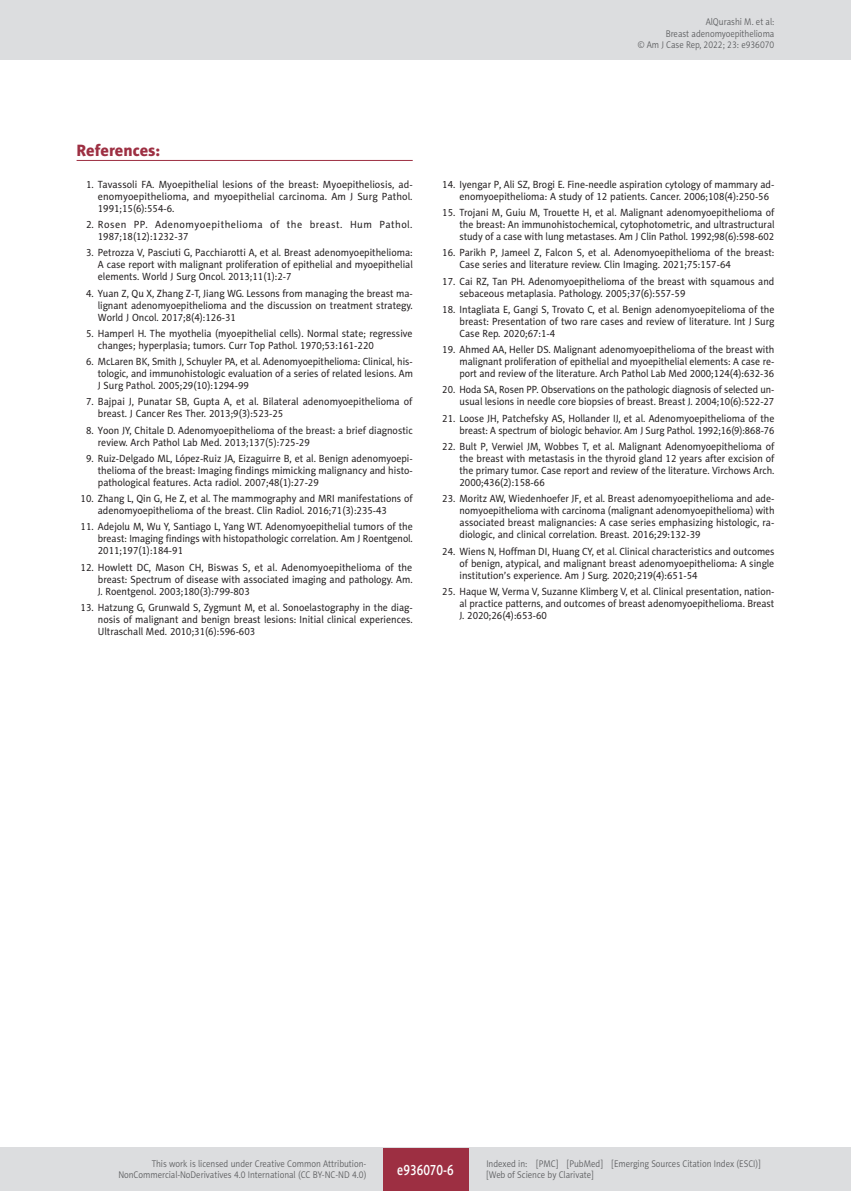
<style>
.page{position:relative;width:851px;height:1191px;background:#fff}
.page>*{position:absolute;margin:0;border:0;box-sizing:border-box;transform-origin:0 0}
.AJCR_Referencje_Tytu{font:16.5px "Naomi Sans EFN Heavy";color:#9d2f42}
.t1{font:15px "Naomi Sans EFN Medium";color:#fff;scale:.8 1}
.AJCR_Referencje_punk{font:10.5px/12px "Naomi Sans EFN";color:#231f20;text-align:justify;scale:.95 1}
.AJCR_Referencje_punk-2{font:10.5px/12px "Naomi Sans EFN";color:#231f20;text-align:justify;scale:.94 1}
.AJCR_Referencje_punk-3{font:10.5px/12px "Naomi Sans EFN";color:#231f20;text-align:justify;scale:.96 1}
.AJCR_Referencje_punk-4{font:10.5px/12px "Naomi Sans EFN";color:#231f20;text-align:justify}
.AJCR_Referencje_punk-5{font:10.5px/12px "Naomi Sans EFN";color:#231f20;text-align:right;scale:.93 1}
.AJCR_Referencje_punk-6{font:10.5px/12px "Naomi Sans EFN";letter-spacing:.045em;color:#231f20}
.t2{font:9.75px/11.2px "Naomi Sans EFN Light";color:#57585a;text-align:right;scale:.9 1}
</style>
<div class="page">
<hr style="left:77px;top:160px;width:335px;height:1px;background:#9d2f42">
<div style="left:0;top:0;width:850px;height:60px;background:#dcdddf"></div>
<div style="left:0;top:1148px;width:850px;height:43px;background:#dcdddf"></div>
<div style="left:383px;top:1147px;width:85px;height:43px;background:#9d2f42"></div>
<p class="t2" style="left:637px;top:16px;width:153px">AlQurashi M. et al:<br>Breast adenomyoepithelioma<br>© Am J Case Rep, 2022; 23: e936070</p>
<p class="AJCR_Referencje_Tytu" style="left:77px;top:140px;width:85px">References:</p>
<p class="AJCR_Referencje_punk-3" style="left:98px;top:178px;width:329px;text-indent:-12px">1. Tavassoli FA. Myoepithelial lesions of the breast: Myoepitheliosis, ad&shy;enomyoepithelioma, and myoepithelial carcinoma. Am J Surg Pathol.<br>1991;15(6):554-6.</p>
<p class="AJCR_Referencje_punk-6" style="left:98px;top:219px;width:316px;text-indent:-12px">2. Rosen PP. Adenomyoepithelioma of the breast. Hum Pathol.<br>1987;18(12):1232-37</p>
<p class="AJCR_Referencje_punk" style="left:98px;top:247px;width:333px;text-indent:-12px">3. Petrozza V, Pasciuti G, Pacchiarotti A, et al. Breast adenomyoepithelioma:<br>A case report with malignant proliferation of epithelial and myoepithelial elements. World J Surg Oncol. 2013;11(1):2-7</p>
<p class="AJCR_Referencje_punk" style="left:98px;top:287px;width:333px;text-indent:-12px">4. Yuan Z, Qu X, Zhang Z-T, Jiang WG. Lessons from managing the breast ma&shy;lignant adenomyoepithelioma and the discussion on treatment strategy.<br>World J Oncol. 2017;8(4):126-31</p>
<p class="AJCR_Referencje_punk" style="left:98px;top:327px;width:333px;text-indent:-12px">5. Hamperl H. The myothelia (myoepithelial cells). Normal state; regressive changes; hyperplasia; tumors. Curr Top Pathol. 1970;53:161-220</p>
<p class="AJCR_Referencje_punk-2" style="left:98px;top:356px;width:336px;text-indent:-12px">6. McLaren BK, Smith J, Schuyler PA, et al. Adenomyoepithelioma: Clinical, his&shy;tologic, and immunohistologic evaluation of a series of related lesions. Am J Surg Pathol. 2005;29(10):1294-99</p>
<p class="AJCR_Referencje_punk-3" style="left:98px;top:396px;width:329px;text-indent:-12px">7. Bajpai J, Punatar SB, Gupta A, et al. Bilateral adenomyoepithelioma of breast. J Cancer Res Ther. 2013;9(3):523-25</p>
<p class="AJCR_Referencje_punk" style="left:98px;top:424px;width:333px;text-indent:-12px">8. Yoon JY, Chitale D. Adenomyoepithelioma of the breast: a brief diagnostic review. Arch Pathol Lab Med. 2013;137(5):725-29</p>
<p class="AJCR_Referencje_punk" style="left:98px;top:452px;width:333px;text-indent:-12px">9. Ruiz-Delgado ML, López-Ruiz JA, Eizaguirre B, et al. Benign adenomyoepi&shy;thelioma of the breast: Imaging findings mimicking malignancy and histo&shy;pathological features. Acta radiol. 2007;48(1):27-29</p>
<p class="AJCR_Referencje_punk" style="left:98px;top:493px;width:333px;text-indent:-17px">10. Zhang L, Qin G, He Z, et al. The mammography and MRI manifestations of adenomyoepithelioma of the breast. Clin Radiol. 2016;71(3):235-43</p>
<p class="AJCR_Referencje_punk" style="left:98px;top:521px;width:333px;text-indent:-17px">11. Adejolu M, Wu Y, Santiago L, Yang WT. Adenomyoepithelial tumors of the breast: Imaging findings with histopathologic correlation. Am J Roentgenol.<br>2011;197(1):184-91</p>
<p class="AJCR_Referencje_punk-4" style="left:98px;top:561px;width:316px;text-indent:-17px">12. Howlett DC, Mason CH, Biswas S, et al. Adenomyoepithelioma of the breast: Spectrum of disease with associated imaging and pathology. Am.<br>J. Roentgenol. 2003;180(3):799-803</p>
<p class="AJCR_Referencje_punk" style="left:98px;top:601px;width:333px;text-indent:-17px">13. Hatzung G, Grunwald S, Zygmunt M, et al. Sonoelastography in the diag&shy;nosis of malignant and benign breast lesions: Initial clinical experiences.<br>Ultraschall Med. 2010;31(6):596-603</p>
<p class="AJCR_Referencje_punk" style="left:459px;top:178px;width:333px;text-indent:-17px">14. Iyengar P, Ali SZ, Brogi E. Fine-needle aspiration cytology of mammary ad&shy;enomyoepithelioma: A study of 12 patients. Cancer. 2006;108(4):250-56</p>
<p class="AJCR_Referencje_punk" style="left:459px;top:207px;width:333px;text-indent:-17px">15. Trojani M, Guiu M, Trouette H, et al. Malignant adenomyoepithelioma of the breast: An immunohistochemical, cytophotometric, and ultrastructural study of a case with lung metastases. Am J Clin Pathol. 1992;98(6):598-602</p>
<p class="AJCR_Referencje_punk" style="left:459px;top:247px;width:333px;text-indent:-17px">16. Parikh P, Jameel Z, Falcon S, et al. Adenomyoepithelioma of the breast:<br>Case series and literature review. Clin Imaging. 2021;75:157-64</p>
<p class="AJCR_Referencje_punk" style="left:459px;top:275px;width:333px;text-indent:-17px">17. Cai RZ, Tan PH. Adenomyoepithelioma of the breast with squamous and sebaceous metaplasia. Pathology. 2005;37(6):557-59</p>
<p class="AJCR_Referencje_punk" style="left:459px;top:303px;width:333px;text-indent:-17px">18. Intagliata E, Gangi S, Trovato C, et al. Benign adenomyoepitelioma of the breast: Presentation of two rare cases and review of literature. Int J Surg Case Rep. 2020;67:1-4</p>
<p class="AJCR_Referencje_punk" style="left:459px;top:344px;width:333px;text-indent:-17px">19. Ahmed AA, Heller DS. Malignant adenomyoepithelioma of the breast with malignant proliferation of epithelial and myoepithelial elements: A case re&shy;port and review of the literature. Arch Pathol Lab Med 2000;124(4):632-36</p>
<p class="AJCR_Referencje_punk-5" style="left:442px;top:384px;width:358px">20. Hoda SA, Rosen PP. Observations on the pathologic diagnosis of selected un&shy;usual lesions in needle core biopsies of breast. Breast J. 2004;10(6):522-27</p>
<p class="AJCR_Referencje_punk" style="left:442px;top:412px;width:351px;text-align:right">21. Loose JH, Patchefsky AS, Hollander IJ, et al. Adenomyoepithelioma of the breast: A spectrum of biologic behavior. Am J Surg Pathol. 1992;16(9):868-76</p>
<p class="AJCR_Referencje_punk" style="left:459px;top:440px;width:333px;text-indent:-17px">22. Bult P, Verwiel JM, Wobbes T, et al. Malignant Adenomyoepithelioma of the breast with metastasis in the thyroid gland 12 years after excision of the primary tumor. Case report and review of the literature. Virchows Arch.<br>2000;436(2):158-66</p>
<p class="AJCR_Referencje_punk" style="left:459px;top:493px;width:333px;text-indent:-17px">23. Moritz AW, Wiedenhoefer JF, et al. Breast adenomyoepithelioma and ade&shy;nomyoepithelioma with carcinoma (malignant adenomyoepithelioma) with associated breast malignancies: A case series emphasizing histologic, ra&shy;diologic, and clinical correlation. Breast. 2016;29:132-39</p>
<p class="AJCR_Referencje_punk-2" style="left:459px;top:545px;width:336px;text-indent:-17px">24. Wiens N, Hoffman DI, Huang CY, et al. Clinical characteristics and outcomes of benign, atypical, and malignant breast adenomyoepithelioma: A single institution’s experience. Am J Surg. 2020;219(4):651-54</p>
<p class="AJCR_Referencje_punk-2" style="left:459px;top:585px;width:336px;text-indent:-17px">25. Haque W, Verma V, Suzanne Klimberg V, et al. Clinical presentation, nation&shy;al practice patterns, and outcomes of breast adenomyoepithelioma. Breast J. 2020;26(4):653-60</p>
<p class="t2" style="left:118px;top:1158px;width:277px">This work is licensed under Creative Common Attribution-<br>NonCommercial-NoDerivatives 4.0 International (CC BY-NC-ND 4.0)</p>
<h2 class="t1" style="left:397px;top:1160px;width:72px">e936070-6</h2>
<p class="t2" style="left:486px;top:1158px;width:306px;text-align:left">Indexed in: [PMC] [PubMed] [Emerging Sources Citation Index (ESCI)] [Web of Science by Clarivate]</p>
</div>
